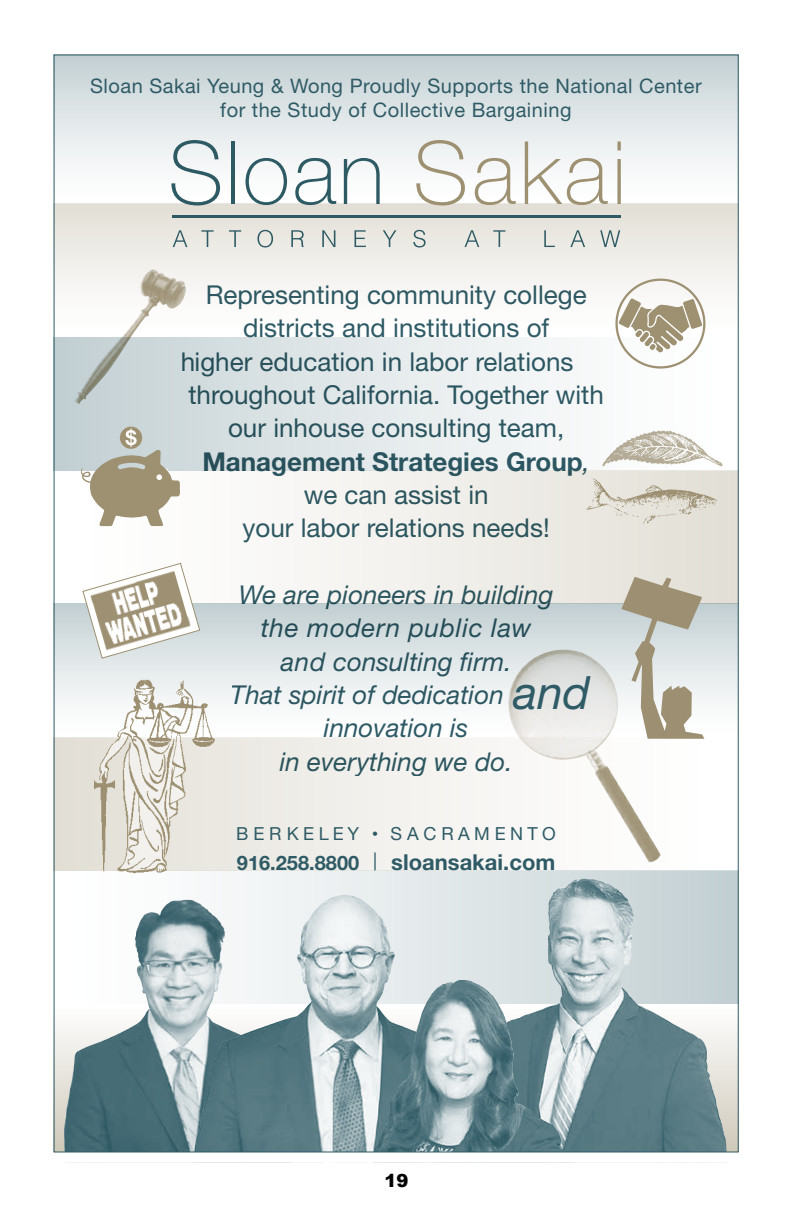
<style>
.page{position:relative;width:792px;height:1224px;background:#fff}
.page>*{position:absolute;margin:0;border:0;box-sizing:border-box;transform-origin:0 0}
.t1{font:italic 46px "Helvetica Neue";color:#2f5b66}
.t2{font:26px "Helvetica Neue";color:#2f5b66}
.t3{font:italic 26px "Helvetica Neue";color:#2f5b66}
.t4{font:700 26px "Helvetica Neue";color:#2f5b66}
.t5{font:italic 26px "Helvetica Neue";letter-spacing:.025em;color:#2f5b66}
.t6{font:700 22px "Helvetica Neue";color:#2f5b66}
.t7{font:20px/24px "Helvetica Neue";letter-spacing:.025em;color:#2f5b66;text-align:center}
.t8{font:18px "Helvetica Neue";letter-spacing:.255em;color:#2f5b66}
.t9{font:900 18px "Arial";color:#000}
.s1{font-weight:400;font-style:italic}
.s2{font-size:12px}
.s3{font-size:20px}
.s4{font-weight:300;font-size:24px}
</style>
<div class="page">
<svg style="left:54px;top:1004px;width:685px;height:149px;background:#adb9b7"></svg>
<div style="left:54px;top:204px;width:685px;height:133px;background:linear-gradient(to bottom,#e3e0d7,#fff)"></div>
<div style="left:54px;top:870px;width:685px;height:134px;background:linear-gradient(to right,#fff,#c1ced2)"></div>
<div style="left:54px;top:55px;width:685px;height:149px;background:linear-gradient(to bottom,#c5d1d4,#fff)"></div>
<div style="left:54px;top:470px;width:685px;height:134px;background:linear-gradient(to right,#fff,#e3e0d7)"></div>
<div style="left:54px;top:337px;width:685px;height:133px;background:linear-gradient(to right,#c5d1d4,#fff)"></div>
<svg style="left:56px;top:737px;width:649px;height:133px"></svg>
<div style="left:54px;top:604px;width:685px;height:133px;background:linear-gradient(to bottom,#c5d1d4,#fff)"></div>
<img style="left:88px;top:673px;width:131px;height:210px">
<svg style="left:82px;top:562px;width:119px;height:97px"></svg>
<img style="left:90px;top:570px;width:104px;height:83px">
<img style="left:508px;top:650px;width:153px;height:213px">
<img style="left:75px;top:270px;width:112px;height:134px">
<svg style="left:621px;top:577px;width:83px;height:162px;background:#c7c4b8"></svg>
<img style="left:599px;top:428px;width:128px;height:41px">
<img style="left:584px;top:475px;width:135px;height:50px">
<svg style="left:81px;top:427px;width:100px;height:99px"></svg>
<svg style="left:615px;top:279px;width:90px;height:90px"></svg>
<img style="left:63px;top:901px;width:130px;height:249px">
<img style="left:485px;top:883px;width:243px;height:267px">
<img style="left:193px;top:896px;width:293px;height:254px">
<img style="left:373px;top:980px;width:200px;height:170px">
<div style="left:0;top:1152px;width:792px;height:10px;background:#fff"></div>
<svg style="left:416px;top:140px;width:49px;height:66px"></svg>
<svg style="left:475px;top:158px;width:41px;height:47px"></svg>
<svg style="left:525px;top:142px;width:83px;height:63px"></svg>
<svg style="left:617px;top:159px;width:4px;height:45px"></svg>
<svg style="left:617px;top:142px;width:4px;height:9px"></svg>
<hr style="left:172px;top:216px;width:449px;height:2px;background:#2e5a64">
<svg style="left:171px;top:140px;width:49px;height:66px"></svg>
<hr style="left:231px;top:142px;width:4px;height:62px;background:#2e5a64">
<svg style="left:246px;top:158px;width:41px;height:47px"></svg>
<svg style="left:295px;top:158px;width:41px;height:47px"></svg>
<svg style="left:344px;top:158px;width:36px;height:46px"></svg>
<svg style="left:173px;top:230px;width:14px;height:17px"></svg>
<svg style="left:201px;top:230px;width:13px;height:17px"></svg>
<svg style="left:229px;top:230px;width:12px;height:17px"></svg>
<svg style="left:257px;top:230px;width:16px;height:17px"></svg>
<svg style="left:291px;top:230px;width:13px;height:17px"></svg>
<svg style="left:322px;top:230px;width:13px;height:17px"></svg>
<svg style="left:355px;top:230px;width:11px;height:17px"></svg>
<svg style="left:383px;top:230px;width:13px;height:17px"></svg>
<svg style="left:413px;top:230px;width:13px;height:17px"></svg>
<svg style="left:465px;top:230px;width:14px;height:17px"></svg>
<svg style="left:493px;top:230px;width:12px;height:17px"></svg>
<svg style="left:544px;top:230px;width:11px;height:17px"></svg>
<svg style="left:570px;top:230px;width:15px;height:17px"></svg>
<svg style="left:600px;top:230px;width:20px;height:17px"></svg>
<p class="t7" style="left:90px;top:74px;width:613px">Sloan Sakai Yeung &amp; Wong Proudly Supports the National Center for the Study of Collective Bargaining</p>
<p class="t2" style="left:206px;top:279px;width:382px">Representing community college</p>
<p class="t2" style="left:243px;top:313px;width:308px">districts and institutions of</p>
<p class="t2" style="left:180px;top:346px;width:395px">higher education in labor relations</p>
<p class="t2" style="left:188px;top:379px;width:417px">throughout California. Together with</p>
<p class="t2" style="left:228px;top:413px;width:338px">our inhouse consulting team,</p>
<p class="t4" style="left:202px;top:445px;width:389px">Management Strategies Group<span class="s1">,</span></p>
<p class="t2" style="left:304px;top:479px;width:186px">we can assist in</p>
<p class="t2" style="left:243px;top:513px;width:309px">your labor relations needs!</p>
<p class="t3" style="left:239px;top:579px;width:316px">We are pioneers in building</p>
<p class="t5" style="left:261px;top:612px;width:272px">the modern public law</p>
<p class="t3" style="left:281px;top:646px;width:232px">and consulting firm.</p>
<p class="t3" style="left:231px;top:679px;width:275px">That spirit of dedication</p>
<p class="t3" style="left:324px;top:712px;width:146px">innovation is</p>
<p class="t3" style="left:280px;top:746px;width:235px">in everything we do.</p>
<h1 class="t1" style="left:513px;top:665px;width:78px">and</h1>
<p class="t8" style="left:236px;top:823px;width:321px">BERKELEY <span class="s2">•</span> SACRAMENTO</p>
<p class="t6" style="left:237px;top:849px;width:320px"><span class="s3">916.258.8800</span> <span class="s4">|</span> sloansakai.com</p>
<p class="t9" style="left:385px;top:1168px;width:26px">19</p>
</div>
